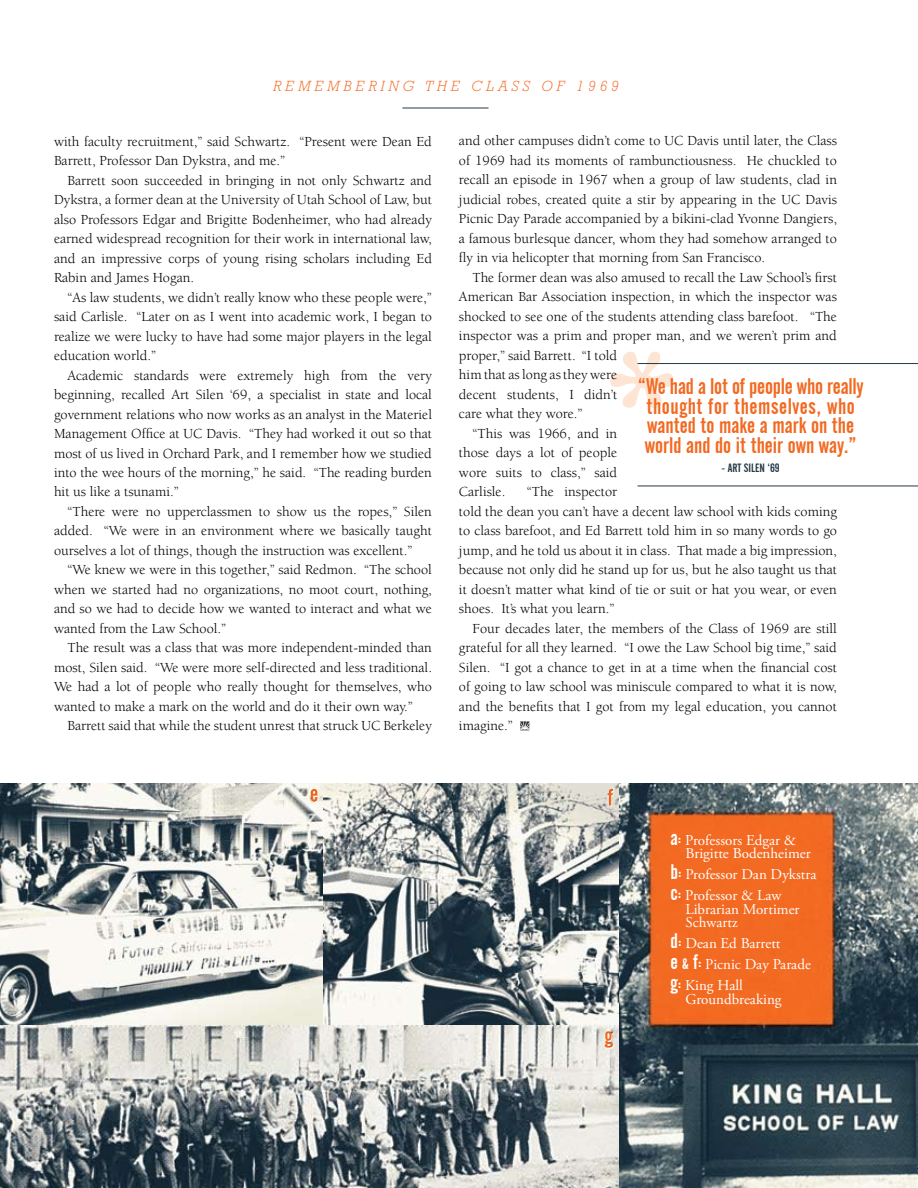
<style>
.page{position:relative;width:918px;height:1188px;background:#fff}
.page>*{position:absolute;margin:0;border:0;box-sizing:border-box;transform-origin:0 0}
.t1{font:22.5px/19.5px "Alternate Gothic No 2 BT";color:#f26a22;text-align:center}
.t2{font:15px/21px "Adobe Garamond Pro";color:#fff}
.t3{font:italic 300 15px "Rockwell Std";letter-spacing:.26em;color:#f26a22}
.t4{font:14.25px/19.5px "Berkeley";color:#000;text-align:justify}
.t5{font:12px "Alternate Gothic No 2 BT";color:#253a46}
.s1{font-family:"Alternate Gothic No 2 BT";font-size:21px}
.s2{font-family:"Alternate Gothic No 2 BT";font-size:16.5px}
.s3{font-family:"Alternate Gothic No 2 BT"}
</style>
<div class="page">
<hr style="left:402px;top:108px;width:87px;height:1px;background:#253a46">
<img style="left:0;top:783px;width:918px;height:405px">
<svg style="left:610px;top:351px;width:64px;height:58px"></svg>
<hr style="left:837px;top:1134px;width:81px;height:1px;background:#000">
<hr style="left:638px;top:363px;width:280px;height:1px;background:#253a46">
<hr style="left:638px;top:486px;width:280px;height:1px;background:#253a46">
<svg style="left:520px;top:721px;width:9px;height:10px"></svg>
<svg style="left:605px;top:1031px;width:9px;height:18px"></svg>
<svg style="left:608px;top:789px;width:6px;height:18px"></svg>
<svg style="left:311px;top:789px;width:7px;height:14px"></svg>
<p class="t3" style="left:273px;top:78px;width:347px">REMEMBERING THE CLASS OF 1969</p>
<p class="t4" style="left:54px;top:132px;width:379px">with faculty recruitment,” said Schwartz. “Present were Dean Ed<br>Barrett, Professor Dan Dykstra, and me.”</p>
<p class="t4" style="left:54px;top:171px;width:380px;text-indent:13px">Barrett soon succeeded in bringing in not only Schwartz and Dykstra, a former dean at the University of Utah School of Law, but also Professors Edgar and Brigitte Bodenheimer, who had already earned widespread recognition for their work in international law, and an impressive corps of young rising scholars including Ed Rabin and James Hogan.</p>
<p class="t4" style="left:54px;top:288px;width:380px;text-indent:13px">“As law students, we didn’t really know who these people were,” said Carlisle. “Later on as I went into academic work, I began to realize we were lucky to have had some major players in the legal education world.”</p>
<p class="t4" style="left:54px;top:366px;width:380px;text-indent:13px">Academic standards were extremely high from the very beginning, recalled Art Silen ‘69, a specialist in state and local government relations who now works as an analyst in the Materiel Management Office at UC Davis. “They had worked it out so that most of us lived in Orchard Park, and I remember how we studied into the wee hours of the morning,” he said. “The reading burden hit us like a tsunami.”</p>
<p class="t4" style="left:54px;top:502px;width:379px;text-indent:13px">“There were no upperclassmen to show us the ropes,” Silen added. “We were in an environment where we basically taught ourselves a lot of things, though the instruction was excellent.”</p>
<p class="t4" style="left:54px;top:561px;width:379px;text-indent:13px">“We knew we were in this together,” said Redmon. “The school when we started had no organizations, no moot court, nothing, and so we had to decide how we wanted to interact and what we wanted from the Law School.”</p>
<p class="t4" style="left:54px;top:639px;width:380px;text-indent:13px">The result was a class that was more independent-minded than most, Silen said. “We were more self-directed and less traditional.<br>We had a lot of people who really thought for themselves, who wanted to make a mark on the world and do it their own way.”</p>
<p class="t4" style="left:67px;top:717px;width:366px">Barrett said that while the student unrest that struck UC Berkeley</p>
<p class="t4" style="left:459px;top:131px;width:380px">and other campuses didn’t come to UC Davis until later, the Class of 1969 had its moments of rambunctiousness. He chuckled to recall an episode in 1967 when a group of law students, clad in judicial robes, created quite a stir by appearing in the UC Davis Picnic Day Parade accompanied by a bikini-clad Yvonne Dangiers, a famous burlesque dancer, whom they had somehow arranged to fly in via helicopter that morning from San Francisco.</p>
<p class="t4" style="left:472px;top:268px;width:366px">The former dean was also amused to recall the Law School’s first</p>
<p class="t4" style="left:459px;top:287px;width:379px">American Bar Association inspection, in which the inspector was</p>
<p class="t4" style="left:459px;top:307px;width:380px">shocked to see one of the students attending class barefoot. “The</p>
<p class="t4" style="left:459px;top:326px;width:379px">inspector was a prim and proper man, and we weren’t prim and</p>
<p class="t4" style="left:459px;top:346px;width:160px">proper,” said Barrett. “I told</p>
<p class="t4" style="left:459px;top:365px;width:160px">him that as long as they were</p>
<p class="t4" style="left:459px;top:385px;width:160px">decent students, I didn’t</p>
<p class="t4" style="left:459px;top:404px;width:125px">care what they wore.”</p>
<p class="t4" style="left:472px;top:424px;width:146px">“This was 1966, and in</p>
<p class="t4" style="left:459px;top:443px;width:160px">those days a lot of people</p>
<p class="t4" style="left:459px;top:463px;width:160px">wore suits to class,” said</p>
<p class="t4" style="left:459px;top:482px;width:48px">Carlisle.</p>
<h1 class="t1" style="left:638px;top:377px;width:228px">“We had a lot of people who really thought for themselves, who wanted to make a mark on the world and do it their own way.”</h1>
<p class="t5" style="left:722px;top:461px;width:60px">- Art Silen ‘69</p>
<p class="t4" style="left:459px;top:482px;width:380px;text-align:left;text-indent:68px">“The inspector<br>told the dean you can’t have a decent law school with kids coming to class barefoot, and Ed Barrett told him in so many words to go jump, and he told us about it in class. That made a big impression, because not only did he stand up for us, but he also taught us that it doesn’t matter what kind of tie or suit or hat you wear, or even shoes. It’s what you learn.”</p>
<p class="t4" style="left:459px;top:619px;width:380px;text-indent:13px">Four decades later, the members of the Class of 1969 are still grateful for all they learned. “I owe the Law School big time,” said Silen. “I got a chance to get in at a time when the financial cost of going to law school was miniscule compared to what it is now, and the benefits that I got from my legal education, you cannot imagine.”</p>
<p class="t2" style="left:685px;top:834px;width:127px;line-height:13.5px;text-indent:-15px"><span class="s1">a</span><span class="s2">:</span> Professors Edgar &amp;<br>Brigitte Bodenheimer</p>
<p class="t2" style="left:670px;top:864px;width:148px"><span class="s1">b</span><span class="s2">:</span> Professor Dan Dykstra <span class="s1">c</span><span class="s2">:</span> Professor &amp; Law</p>
<p class="t2" style="left:685px;top:903px;width:116px;line-height:13.5px">Librarian Mortimer<br>Schwartz</p>
<p class="t2" style="left:670px;top:933px;width:142px"><span class="s1">d</span><span class="s2">:</span> Dean Ed Barrett<br><span class="s1">e</span> <span class="s3">&amp;</span> <span class="s1">f</span><span class="s2">:</span> Picnic Day Parade <span class="s1">g</span><span class="s2">:</span> King Hall</p>
<p class="t2" style="left:685px;top:989px;width:98px">Groundbreaking</p>
</div>
